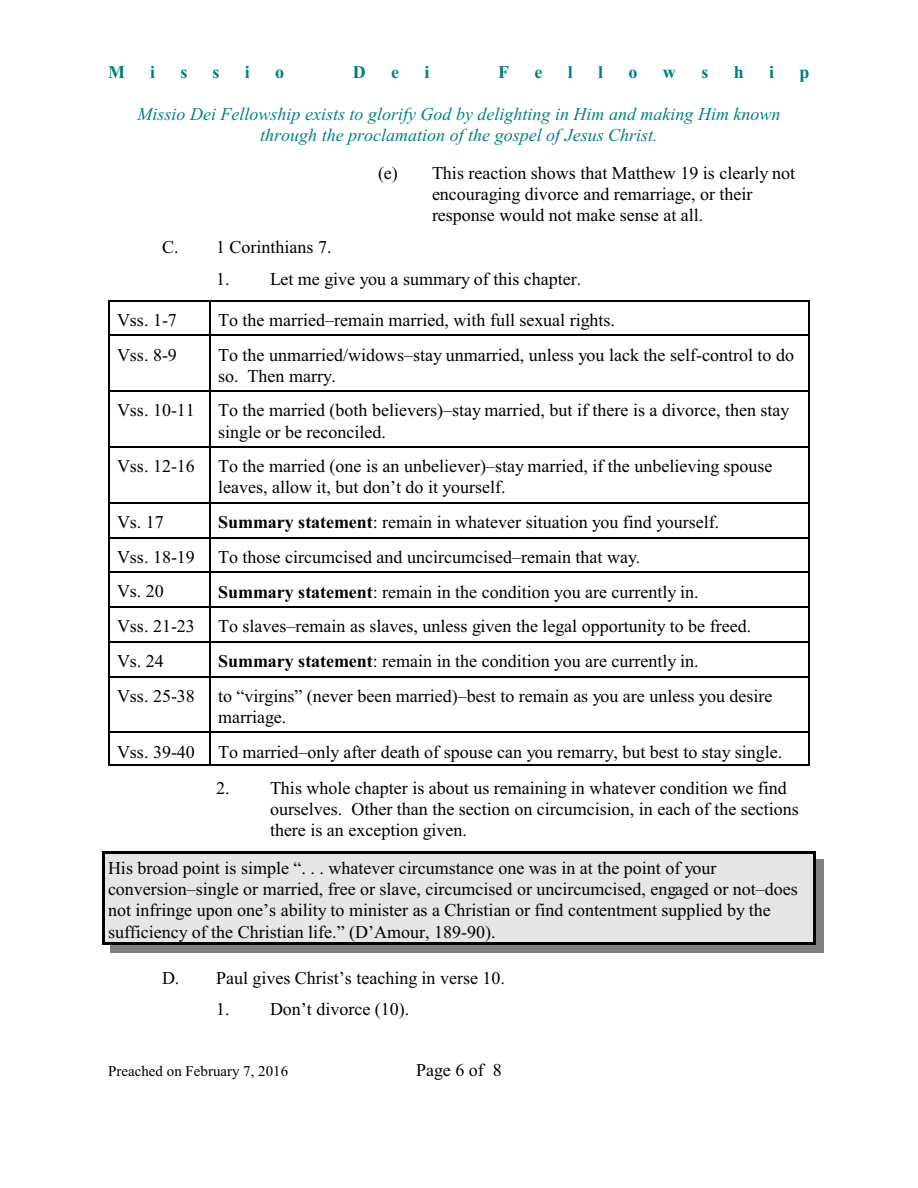
<style>
.page{position:relative;width:918px;height:1188px;background:#fff}
.page>*{position:absolute;margin:0;border:0;box-sizing:border-box;transform-origin:0 0}
.t1{font:18px/21.3px "Times New Roman";color:#000}
.t2{font:italic 18px/21.3px "Times New Roman";color:#008080;text-align:center}
.t3{font:700 18px "Times New Roman";color:#008080}
.t4{font:15px "Times New Roman";color:#000}
.s1{font-weight:700}
</style>
<div class="page">
<hr style="left:108px;top:300px;width:1px;height:34px;background:#000">
<hr style="left:108px;top:300px;width:101px;height:1px;background:#000">
<hr style="left:209px;top:300px;width:2px;height:34px;background:#000">
<hr style="left:809px;top:300px;width:1px;height:34px;background:#000">
<hr style="left:209px;top:300px;width:601px;height:1px;background:#000">
<hr style="left:108px;top:335px;width:1px;height:55px;background:#000">
<hr style="left:108px;top:335px;width:101px;height:1px;background:#000">
<hr style="left:209px;top:335px;width:2px;height:55px;background:#000">
<hr style="left:809px;top:335px;width:1px;height:55px;background:#000">
<hr style="left:209px;top:335px;width:601px;height:1px;background:#000">
<hr style="left:108px;top:390px;width:1px;height:56px;background:#000">
<hr style="left:108px;top:390px;width:101px;height:2px;background:#000">
<hr style="left:209px;top:390px;width:2px;height:56px;background:#000">
<hr style="left:809px;top:390px;width:1px;height:56px;background:#000">
<hr style="left:209px;top:390px;width:601px;height:2px;background:#000">
<hr style="left:108px;top:446px;width:1px;height:56px;background:#000">
<hr style="left:108px;top:446px;width:101px;height:1px;background:#000">
<hr style="left:209px;top:446px;width:2px;height:56px;background:#000">
<hr style="left:809px;top:446px;width:1px;height:56px;background:#000">
<hr style="left:209px;top:446px;width:601px;height:1px;background:#000">
<hr style="left:108px;top:502px;width:1px;height:35px;background:#000">
<hr style="left:108px;top:502px;width:101px;height:1px;background:#000">
<hr style="left:209px;top:502px;width:2px;height:35px;background:#000">
<hr style="left:809px;top:502px;width:1px;height:35px;background:#000">
<hr style="left:209px;top:502px;width:601px;height:1px;background:#000">
<hr style="left:108px;top:537px;width:1px;height:34px;background:#000">
<hr style="left:108px;top:537px;width:101px;height:1px;background:#000">
<hr style="left:209px;top:537px;width:2px;height:34px;background:#000">
<hr style="left:809px;top:537px;width:1px;height:34px;background:#000">
<hr style="left:209px;top:537px;width:601px;height:1px;background:#000">
<hr style="left:108px;top:572px;width:1px;height:34px;background:#000">
<hr style="left:108px;top:572px;width:101px;height:1px;background:#000">
<hr style="left:209px;top:572px;width:2px;height:34px;background:#000">
<hr style="left:809px;top:572px;width:1px;height:34px;background:#000">
<hr style="left:209px;top:572px;width:601px;height:1px;background:#000">
<hr style="left:108px;top:606px;width:1px;height:35px;background:#000">
<hr style="left:108px;top:606px;width:101px;height:2px;background:#000">
<hr style="left:209px;top:606px;width:2px;height:35px;background:#000">
<hr style="left:809px;top:606px;width:1px;height:35px;background:#000">
<hr style="left:209px;top:606px;width:601px;height:2px;background:#000">
<hr style="left:108px;top:641px;width:1px;height:35px;background:#000">
<hr style="left:108px;top:641px;width:101px;height:1px;background:#000">
<hr style="left:209px;top:641px;width:2px;height:35px;background:#000">
<hr style="left:809px;top:641px;width:1px;height:35px;background:#000">
<hr style="left:209px;top:641px;width:601px;height:1px;background:#000">
<hr style="left:108px;top:676px;width:1px;height:56px;background:#000">
<hr style="left:108px;top:676px;width:101px;height:1px;background:#000">
<hr style="left:209px;top:676px;width:2px;height:56px;background:#000">
<hr style="left:809px;top:676px;width:1px;height:56px;background:#000">
<hr style="left:209px;top:676px;width:601px;height:1px;background:#000">
<hr style="left:108px;top:732px;width:1px;height:34px;background:#000">
<hr style="left:108px;top:732px;width:101px;height:1px;background:#000">
<hr style="left:108px;top:765px;width:101px;height:1px;background:#000">
<hr style="left:209px;top:732px;width:2px;height:34px;background:#000">
<hr style="left:809px;top:732px;width:1px;height:34px;background:#000">
<hr style="left:209px;top:732px;width:601px;height:1px;background:#000">
<hr style="left:209px;top:765px;width:601px;height:1px;background:#000">
<div style="left:102px;top:851px;width:714px;height:94px;background:#e6e6e6"></div>
<hr style="left:102px;top:851px;width:3px;height:94px;background:#000">
<hr style="left:813px;top:851px;width:3px;height:94px;background:#000">
<hr style="left:102px;top:851px;width:714px;height:3px;background:#000">
<hr style="left:102px;top:942px;width:714px;height:3px;background:#000">
<div style="left:816px;top:859px;width:8px;height:94px;background:#808080"></div>
<div style="left:110px;top:945px;width:713px;height:8px;background:#808080"></div>
<p class="t3" style="left:108px;top:66px;width:18px">M</p>
<p class="t3" style="left:150px;top:66px;width:7px">i</p>
<p class="t3" style="left:180px;top:66px;width:9px">s</p>
<p class="t3" style="left:213px;top:66px;width:9px">s</p>
<p class="t3" style="left:245px;top:66px;width:7px">i</p>
<p class="t3" style="left:275px;top:66px;width:10px">o</p>
<p class="t3" style="left:353px;top:66px;width:14px">D</p>
<p class="t3" style="left:391px;top:66px;width:9px">e</p>
<p class="t3" style="left:425px;top:66px;width:7px">i</p>
<p class="t3" style="left:498px;top:66px;width:12px">F</p>
<p class="t3" style="left:535px;top:66px;width:9px">e</p>
<p class="t3" style="left:568px;top:66px;width:7px">l</p>
<p class="t3" style="left:598px;top:66px;width:7px">l</p>
<p class="t3" style="left:629px;top:66px;width:10px">o</p>
<p class="t3" style="left:663px;top:66px;width:14px">w</p>
<p class="t3" style="left:701px;top:66px;width:9px">s</p>
<p class="t3" style="left:734px;top:66px;width:12px">h</p>
<p class="t3" style="left:769px;top:66px;width:7px">i</p>
<p class="t3" style="left:800px;top:66px;width:12px">p</p>
<p class="t2" style="left:138px;top:105px;width:644px">Missio Dei Fellowship exists to glorify God by delighting in Him and making Him known through the proclamation of the gospel of Jesus Christ.</p>
<p class="t1" style="left:432px;top:164px;width:365px;text-indent:-54px">(e) This reaction shows that Matthew 19 is clearly not encouraging divorce and remarriage, or their response would not make sense at all.</p>
<p class="t1" style="left:162px;top:238px;width:171px">C. 1 Corinthians 7.</p>
<p class="t1" style="left:216px;top:270px;width:367px">1. Let me give you a summary of this chapter.</p>
<p class="t1" style="left:117px;top:311px;width:61px">Vss. 1-7</p>
<p class="t1" style="left:218px;top:311px;width:398px">To the married–remain married, with full sexual rights.</p>
<p class="t1" style="left:117px;top:346px;width:61px">Vss. 8-9</p>
<p class="t1" style="left:218px;top:346px;width:577px">To the unmarried/widows–stay unmarried, unless you lack the self-control to do so. Then marry.</p>
<p class="t1" style="left:117px;top:401px;width:79px">Vss. 10-11</p>
<p class="t1" style="left:218px;top:401px;width:573px">To the married (both believers)–stay married, but if there is a divorce, then stay single or be reconciled.</p>
<p class="t1" style="left:117px;top:457px;width:79px">Vss. 12-16</p>
<p class="t1" style="left:218px;top:457px;width:556px">To the married (one is an unbeliever)–stay married, if the unbelieving spouse leaves, allow it, but don’t do it yourself.</p>
<p class="t1" style="left:117px;top:513px;width:48px">Vs. 17</p>
<p class="t1" style="left:218px;top:513px;width:503px"><span class="s1">Summary statement</span>: remain in whatever situation you find yourself.</p>
<p class="t1" style="left:117px;top:548px;width:79px">Vss. 18-19</p>
<p class="t1" style="left:218px;top:548px;width:424px">To those circumcised and uncircumcised–remain that way.</p>
<p class="t1" style="left:117px;top:582px;width:48px">Vs. 20</p>
<p class="t1" style="left:218px;top:583px;width:482px"><span class="s1">Summary statement</span>: remain in the condition you are currently in.</p>
<p class="t1" style="left:117px;top:617px;width:79px">Vss. 21-23</p>
<p class="t1" style="left:218px;top:617px;width:535px">To slaves–remain as slaves, unless given the legal opportunity to be freed.</p>
<p class="t1" style="left:117px;top:652px;width:48px">Vs. 24</p>
<p class="t1" style="left:218px;top:652px;width:482px"><span class="s1">Summary statement</span>: remain in the condition you are currently in.</p>
<p class="t1" style="left:117px;top:687px;width:79px">Vss. 25-38</p>
<p class="t1" style="left:218px;top:687px;width:556px">to “virgins” (never been married)–best to remain as you are unless you desire marriage.</p>
<p class="t1" style="left:117px;top:743px;width:79px">Vss. 39-40</p>
<p class="t1" style="left:218px;top:743px;width:566px">To married–only after death of spouse can you remarry, but best to stay single.</p>
<p class="t1" style="left:270px;top:779px;width:530px;text-indent:-54px">2. This whole chapter is about us remaining in whatever condition we find ourselves. Other than the section on circumcision, in each of the sections there is an exception given.</p>
<p class="t1" style="left:108px;top:859px;width:691px">His broad point is simple “. . . whatever circumstance one was in at the point of your conversion–single or married, free or slave, circumcised or uncircumcised, engaged or not–does not infringe upon one’s ability to minister as a Christian or find contentment supplied by the sufficiency of the Christian life.” (D’Amour, 189-90).</p>
<p class="t1" style="left:162px;top:969px;width:345px">D. Paul gives Christ’s teaching in verse 10.</p>
<p class="t1" style="left:216px;top:1000px;width:195px">1. Don’t divorce (10).</p>
<p class="t4" style="left:108px;top:1066px;width:182px">Preached on February 7, 2016</p>
<p class="t1" style="left:416px;top:1061px;width:87px">Page 6 of 8</p>
</div>
